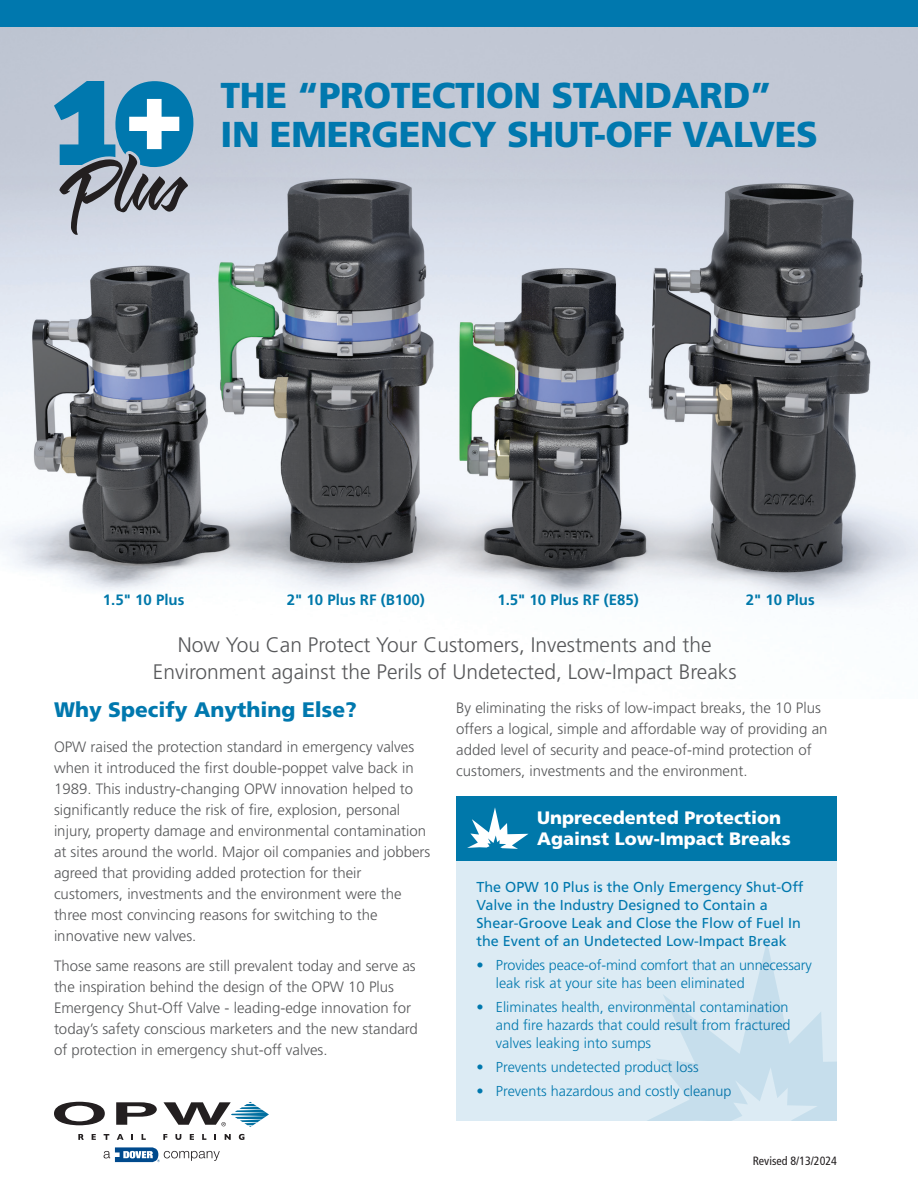
<style>
.page{position:relative;width:918px;height:1188px;background:#fff}
.page>*{position:absolute;margin:0;border:0;box-sizing:border-box;transform-origin:0 0}
.CoverTitle{font:900 36px/39px "Frutiger LT Std";letter-spacing:-.01em;color:#0078ae}
.CoverTitle-2{font:300 21px/27px "Frutiger LT Std";color:#57585a;text-align:center}
.CoverTitle-3{font:900 21px "Frutiger LT Std";color:#0078ae}
.t1{font:900 18px/21px "Frutiger LT Std";color:#fff}
.CoverTitle-4{font:300 15px/21px "Frutiger LT Std";color:#57585a}
.CoverTitle-5{font:700 15px "Frutiger LT Std";color:#0078aa}
.t2{font:300 14.4px/18px "Frutiger LT Std";color:#0078ae}
.t3{font:14.4px/18px "Frutiger LT Std";color:#0078ae}
.t4{font:condensed 12px "Frutiger LT Std";color:#231f20}
</style>
<div class="page">
<img style="left:0;top:27px;width:918px;height:579px">
<div style="left:0;top:0;width:918px;height:27px;background:#0078ae"></div>
<svg style="left:78px;top:1134px;width:6px;height:6px"></svg>
<svg style="left:92px;top:1134px;width:4px;height:6px"></svg>
<svg style="left:104px;top:1134px;width:5px;height:6px"></svg>
<svg style="left:117px;top:1134px;width:7px;height:6px"></svg>
<svg style="left:131px;top:1134px;width:2px;height:6px"></svg>
<svg style="left:142px;top:1134px;width:4px;height:6px"></svg>
<svg style="left:163px;top:1134px;width:4px;height:6px"></svg>
<svg style="left:175px;top:1134px;width:6px;height:6px"></svg>
<svg style="left:190px;top:1134px;width:4px;height:6px"></svg>
<svg style="left:202px;top:1134px;width:4px;height:6px"></svg>
<svg style="left:214px;top:1134px;width:2px;height:6px"></svg>
<svg style="left:225px;top:1134px;width:6px;height:6px"></svg>
<svg style="left:239px;top:1134px;width:5px;height:6px"></svg>
<svg style="left:54px;top:1102px;width:51px;height:23px"></svg>
<svg style="left:116px;top:1102px;width:41px;height:23px"></svg>
<svg style="left:163px;top:1102px;width:106px;height:25px"></svg>
<svg style="left:104px;top:1147px;width:116px;height:15px"></svg>
<div style="left:456px;top:861px;width:381px;height:259px;background:#dcebf4"></div>
<div style="left:456px;top:796px;width:381px;height:64px;background:#0078aa"></div>
<svg style="left:467px;top:807px;width:62px;height:42px"></svg>
<svg style="left:54px;top:81px;width:139px;height:154px"></svg>
<svg style="left:649px;top:942px;width:187px;height:178px"></svg>
<p class="CoverTitle" style="left:221px;top:76px;width:599px">THE “PROTECTION STANDARD”<br>IN EMERGENCY SHUT-OFF VALVES</p>
<p class="CoverTitle-5" style="left:103px;top:591px;width:83px">1.5" 10 Plus</p>
<p class="CoverTitle-5" style="left:287px;top:591px;width:140px">2" 10 Plus RF (B100)</p>
<p class="CoverTitle-5" style="left:497px;top:591px;width:143px">1.5" 10 Plus RF (E85)</p>
<p class="CoverTitle-5" style="left:746px;top:591px;width:70px">2" 10 Plus</p>
<p class="CoverTitle-2" style="left:153px;top:632px;width:585px">Now You Can Protect Your Customers, Investments and the<br>Environment against the Perils of Undetected, Low-Impact Breaks</p>
<p class="CoverTitle-3" style="left:54px;top:697px;width:304px">Why Specify Anything Else?</p>
<p class="CoverTitle-4" style="left:54px;top:737px;width:378px">OPW raised the protection standard in emergency valves when it introduced the first double-poppet valve back in 1989. This industry-changing OPW innovation helped to significantly reduce the risk of fire, explosion, personal injury, property damage and environmental contamination at sites around the world. Major oil companies and jobbers agreed that providing added protection for their customers, investments and the environment were the three most convincing reasons for switching to the innovative new valves.</p>
<p class="CoverTitle-4" style="left:54px;top:956px;width:365px">Those same reasons are still prevalent today and serve as the inspiration behind the design of the OPW 10 Plus Emergency Shut-Off Valve - leading-edge innovation for today’s safety conscious marketers and the new standard of protection in emergency shut-off valves.</p>
<p class="CoverTitle-4" style="left:456px;top:698px;width:373px">By eliminating the risks of low-impact breaks, the 10 Plus offers a logical, simple and affordable way of providing an added level of security and peace-of-mind protection of customers, investments and the environment.</p>
<p class="t1" style="left:537px;top:808px;width:255px">Unprecedented Protection<br>Against Low-Impact Breaks</p>
<p class="t3" style="left:476px;top:878px;width:329px">The OPW 10 Plus is the Only Emergency Shut-Off Valve in the Industry Designed to Contain a Shear-Groove Leak and Close the Flow of Fuel In the Event of an Undetected Low-Impact Break</p>
<p class="t2" style="left:496px;top:957px;width:318px;text-indent:-20px">• Provides peace-of-mind comfort that an unnecessary leak risk at your site has been eliminated</p>
<p class="t2" style="left:496px;top:999px;width:296px;text-indent:-20px">• Eliminates health, environmental contamination and fire hazards that could result from fractured valves leaking into sumps</p>
<p class="t2" style="left:476px;top:1059px;width:224px">• Prevents undetected product loss</p>
<p class="t2" style="left:476px;top:1083px;width:257px">• Prevents hazardous and costly cleanup</p>
<p class="t4" style="left:753px;top:1154px;width:86px">Revised 8/13/2024</p>
</div>
